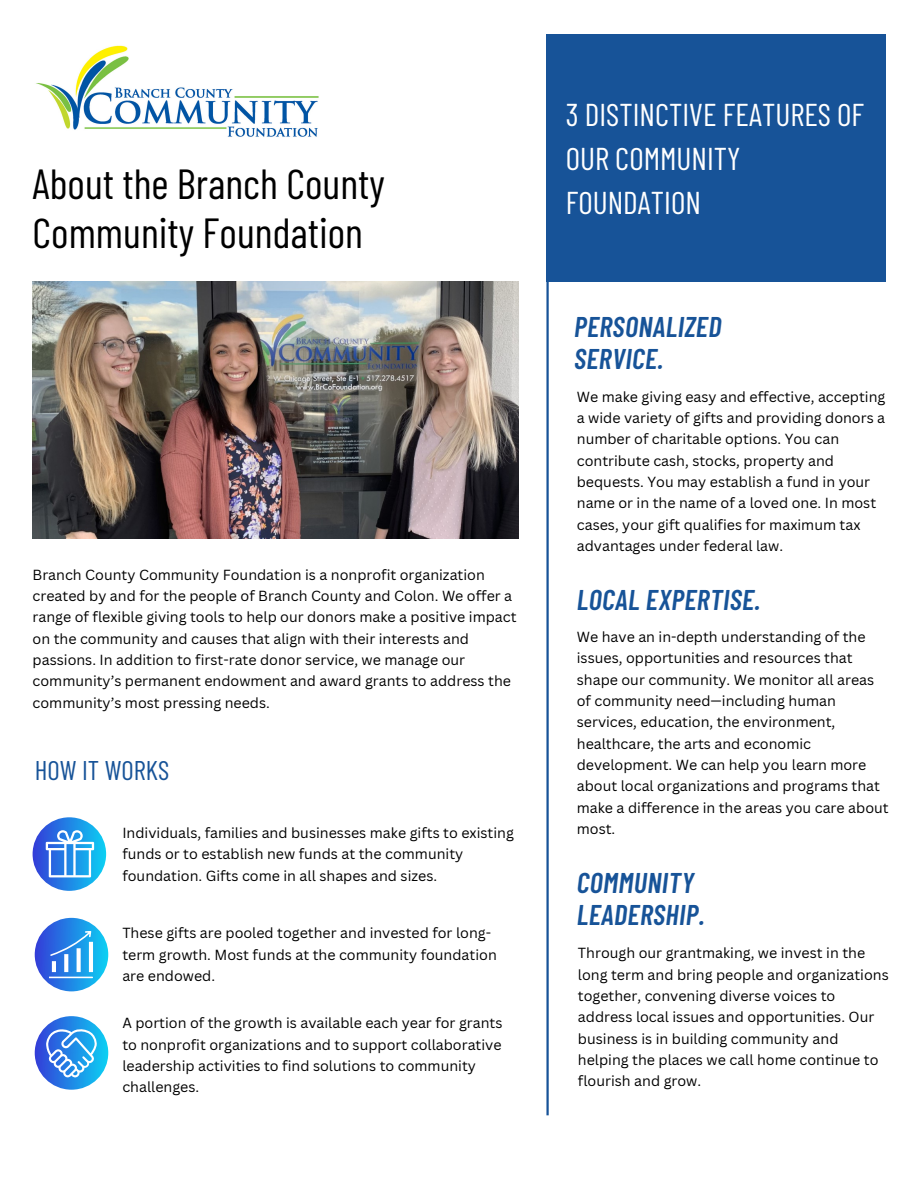
<style>
.page{position:relative;width:918px;height:1188px;background:#fff}
.page>*{position:absolute;margin:0;border:0;box-sizing:border-box;transform-origin:0 0}
.t1{font:42px/48.3px "Barlow Condensed";color:#000}
.t2{font:31.5px/43.8px "Barlow Condensed";color:#fff}
.t3{font:italic 600 28.5px/32.7px "Barlow Condensed";letter-spacing:.015em;color:#175398}
.t4{font:27px "Barlow Condensed";color:#175398}
.t5{font:14.25px/21.3px "Canva Sans";color:#000}
</style>
<div class="page">
<img style="left:36px;top:45px;width:283px;height:92px">
<img style="left:33px;top:281px;width:486px;height:258px">
<div style="left:546px;top:34px;width:340px;height:248px;background:#175398"></div>
<hr style="left:546px;top:259px;width:3px;height:856px;background:#175398">
<img style="left:33px;top:817px;width:73px;height:74px;border-radius:50%">
<img style="left:35px;top:918px;width:73px;height:73px;border-radius:50%">
<img style="left:35px;top:1016px;width:73px;height:74px;border-radius:50%">
<svg style="left:46px;top:830px;width:48px;height:47px"></svg>
<svg style="left:50px;top:931px;width:43px;height:47px"></svg>
<svg style="left:46px;top:1028px;width:51px;height:49px"></svg>
<h1 class="t1" style="left:33px;top:159px;width:354px">About the Branch County<br>Community Foundation</h1>
<p class="t5" style="left:33px;top:564px;width:486px">Branch County Community Foundation is a nonprofit organization created by and for the people of Branch County and Colon. We offer a range of flexible giving tools to help our donors make a positive impact on the community and causes that align with their interests and passions. In addition to first-rate donor service, we manage our community’s permanent endowment and award grants to address the community’s most pressing needs.</p>
<h3 class="t4" style="left:35px;top:753px;width:136px">HOW IT WORKS</h3>
<p class="t5" style="left:122px;top:822px;width:393px">Individuals, families and businesses make gifts to existing funds or to establish new funds at the community foundation. Gifts come in all shapes and sizes.</p>
<p class="t5" style="left:122px;top:922px;width:376px">These gifts are pooled together and invested for long&shy;term growth. Most funds at the community foundation are endowed.</p>
<p class="t5" style="left:122px;top:1012px;width:382px">A portion of the growth is available each year for grants to nonprofit organizations and to support collaborative leadership activities to find solutions to community challenges.</p>
<h2 class="t2" style="left:566px;top:92px;width:300px">3 DISTINCTIVE FEATURES OF<br>OUR COMMUNITY<br>FOUNDATION</h2>
<h3 class="t3" style="left:574px;top:309px;width:149px">PERSONALIZED<br>SERVICE.</h3>
<p class="t5" style="left:577px;top:386px;width:310px">We make giving easy and effective, accepting a wide variety of gifts and providing donors a number of charitable options. You can contribute cash, stocks, property and bequests. You may establish a fund in your name or in the name of a loved one. In most cases, your gift qualifies for maximum tax advantages under federal law.</p>
<h3 class="t3" style="left:577px;top:582px;width:185px">LOCAL EXPERTISE.</h3>
<p class="t5" style="left:577px;top:626px;width:313px">We have an in-depth understanding of the issues, opportunities and resources that shape our community. We monitor all areas of community need—including human services, education, the environment, healthcare, the arts and economic development. We can help you learn more about local organizations and programs that make a difference in the areas you care about most.</p>
<h3 class="t3" style="left:577px;top:865px;width:129px">COMMUNITY<br>LEADERSHIP.</h3>
<p class="t5" style="left:578px;top:942px;width:312px">Through our grantmaking, we invest in the long term and bring people and organizations together, convening diverse voices to address local issues and opportunities. Our business is in building community and helping the places we call home continue to flourish and grow.</p>
</div>
